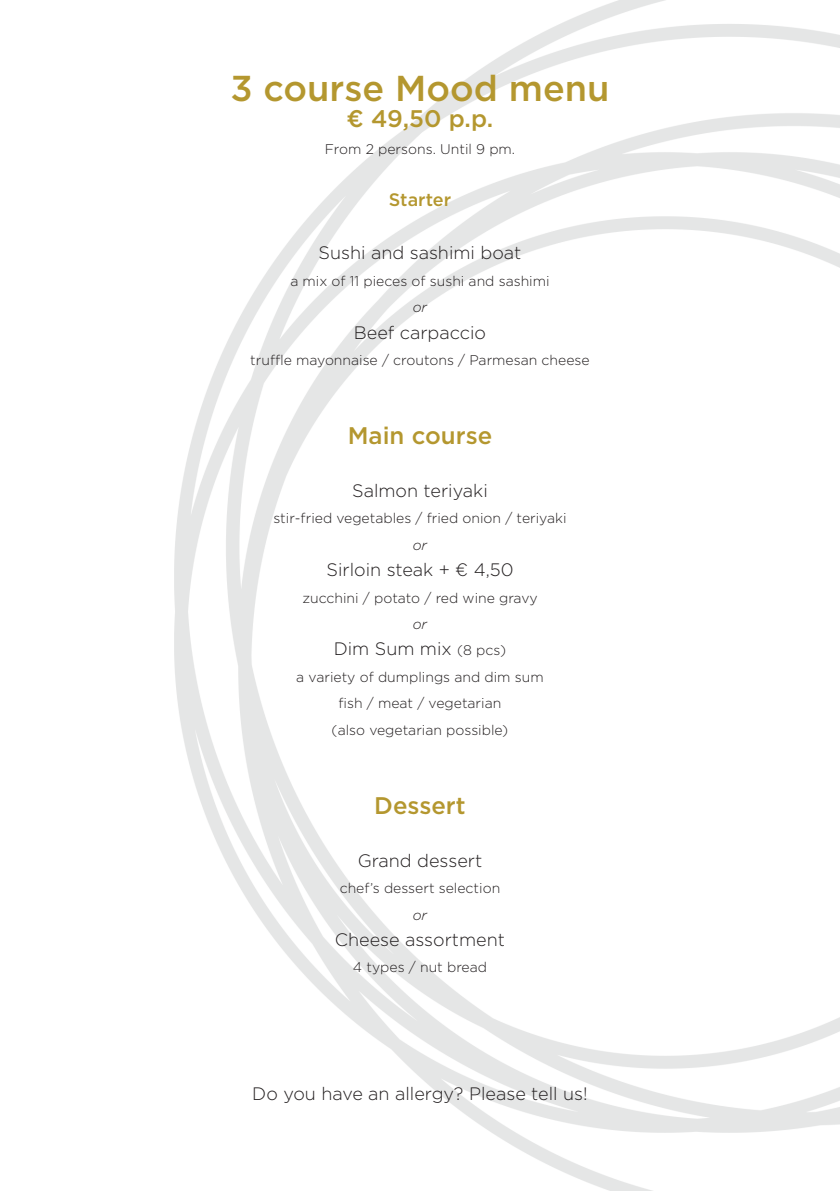
<style>
.page{position:relative;width:840px;height:1191px;background:#fff}
.page>*{position:absolute;margin:0;border:0;box-sizing:border-box;transform-origin:0 0}
.t1{font:500 36px "Gotham";color:#b4972f}
.t2{font:500 24px "Gotham";color:#b4972f}
.t3{font:300 18px "Gotham";color:#231f20}
.t4{font:500 18px "Gotham";color:#b4972f}
.t5{font:300 14px "Gotham";color:#231f20}
.t6{font:italic 300 14px "Gotham";color:#231f20}
.s1{font-size:14px}
</style>
<div class="page">
<img style="left:174px;top:0;width:665px;height:1191px">
<p class="t1" style="left:230px;top:65px;width:380px">3 course Mood menu</p>
<p class="t2" style="left:346px;top:103px;width:148px">€ 49,50 p.p.</p>
<p class="t5" style="left:324px;top:140px;width:192px">From 2 persons. Until 9 pm.</p>
<p class="t4" style="left:388px;top:188px;width:64px">Starter</p>
<p class="t3" style="left:318px;top:241px;width:204px">Sushi and sashimi boat</p>
<p class="t5" style="left:290px;top:272px;width:260px">a mix of 11 pieces of sushi and sashimi</p>
<p class="t6" style="left:412px;top:298px;width:16px">or</p>
<p class="t3" style="left:353px;top:321px;width:134px">Beef carpaccio</p>
<p class="t5" style="left:250px;top:351px;width:341px">truffle mayonnaise / croutons / Parmesan cheese</p>
<p class="t2" style="left:347px;top:420px;width:146px">Main course</p>
<p class="t3" style="left:352px;top:479px;width:137px">Salmon teriyaki</p>
<p class="t5" style="left:273px;top:509px;width:294px">stir-fried vegetables / fried onion / teriyaki</p>
<p class="t6" style="left:412px;top:536px;width:16px">or</p>
<p class="t3" style="left:326px;top:558px;width:188px">Sirloin steak + € 4,50</p>
<p class="t5" style="left:302px;top:589px;width:236px">zucchini / potato / red wine gravy</p>
<p class="t6" style="left:412px;top:615px;width:16px">or</p>
<p class="t3" style="left:333px;top:637px;width:174px">Dim Sum mix <span class="s1">(8 pcs)</span></p>
<p class="t5" style="left:296px;top:668px;width:249px">a variety of dumplings and dim sum</p>
<p class="t5" style="left:338px;top:694px;width:164px">fish / meat / vegetarian</p>
<p class="t5" style="left:331px;top:721px;width:178px">(also vegetarian possible)</p>
<p class="t2" style="left:374px;top:789px;width:93px">Dessert</p>
<p class="t3" style="left:357px;top:849px;width:126px">Grand dessert</p>
<p class="t5" style="left:339px;top:879px;width:162px">chef’s dessert selection</p>
<p class="t6" style="left:412px;top:905px;width:16px">or</p>
<p class="t3" style="left:335px;top:928px;width:172px">Cheese assortment</p>
<p class="t5" style="left:353px;top:958px;width:136px">4 types / nut bread</p>
<p class="t3" style="left:252px;top:1081px;width:336px">Do you have an allergy? Please tell us!</p>
</div>
